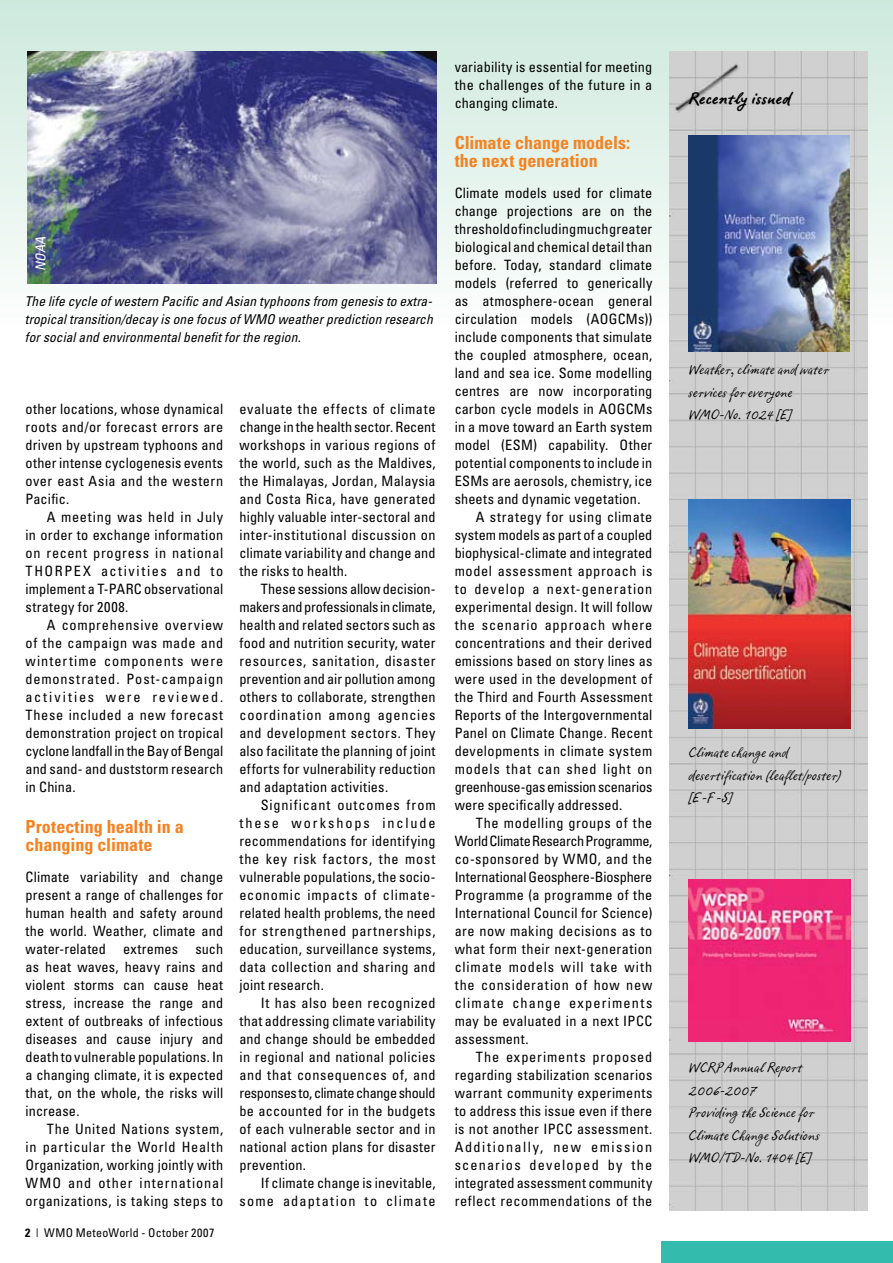
<style>
.page{position:relative;width:893px;height:1263px;background:#fff}
.page>*{position:absolute;margin:0;border:0;box-sizing:border-box;transform-origin:0 0}
.t1{font:700 condensed 18px/18px "Univers";color:#f5821f}
.t2{font:700 18px "Ropsen Script";letter-spacing:.01em;color:#000}
.t3{font:15px/22.5px "Ropsen Script";letter-spacing:.01em;color:#000}
.t4{font:condensed 14.25px/18px "Univers";letter-spacing:.015em;color:#000;text-align:justify}
.t5{font:condensed 14.25px/18px "Univers";letter-spacing:.055em;color:#000;text-align:right}
.t6{font:condensed 14.25px "Univers";letter-spacing:.035em;color:#000}
.t7{font:condensed 14.25px "Univers";letter-spacing:.06em;color:#000}
.t8{font:condensed 14.25px "Univers";letter-spacing:-.01em;color:#000}
.t9{font:condensed 14.25px "Univers";letter-spacing:-.015em;color:#000}
.t10{font:condensed 14.25px "Univers";letter-spacing:-.025em;color:#000}
.t11{font:condensed 14.25px "Univers";letter-spacing:.045em;color:#000}
.t12{font:condensed 14.25px "Univers";letter-spacing:.065em;color:#000}
.t13{font:condensed 14.25px "Univers";letter-spacing:.04em;color:#000}
.t14{font:condensed 14.25px "Univers";letter-spacing:.08em;color:#000}
.t15{font:condensed 14.25px "Univers";letter-spacing:.105em;color:#000}
.t16{font:condensed 14.25px "Univers";letter-spacing:.085em;color:#000}
.t17{font:italic condensed 13.5px/18px "Univers";letter-spacing:.005em;color:#000;text-align:justify}
.t18{font:italic condensed 13.5px "Univers";color:#fff}
.t19{font:condensed 12px "Univers";letter-spacing:.02em;color:#000}
</style>
<div class="page">
<div style="left:661px;top:1242px;width:232px;height:21px;background:#33bcad"></div>
<div style="left:0;top:0;width:893px;height:324px;background:linear-gradient(to bottom,#cde9de,#fcfdfc)"></div>
<img style="left:670px;top:51px;width:197px;height:1160px">
<img style="left:688px;top:880px;width:162px;height:162px">
<img style="left:689px;top:500px;width:161px;height:228px">
<img style="left:27px;top:51px;width:410px;height:233px">
<img style="left:688px;top:135px;width:162px;height:216px">
<p class="t18" style="left:32px;top:271px;width:36px;rotate:-90deg">NOAA</p>
<p class="t17" style="left:25px;top:292px;width:409px">The life cycle of western Pacific and Asian typhoons from genesis to extra&shy;tropical transition/decay is one focus of WMO weather prediction research for social and environmental benefit for the region.</p>
<p class="t4" style="left:26px;top:400px;width:199px">other locations, whose dynamical roots and/or fore-cast errors are driven by up-stream typhoons and other intense cyclogenesis events over east Asia and the western Pacific.</p>
<p class="t4" style="left:26px;top:508px;width:199px;text-indent:21px">A meeting was held in July in order to exchange information on recent progress in national THORPE X activities and to implement a T-PARC observational strategy for 2008.</p>
<p class="t4" style="left:26px;top:616px;width:199px;text-indent:21px">A comprehensive overview of the campaign was made and wintertime components were demonstrated. Post-campaign activities were reviewed.<br>These included a new forecast demonstration project on tropical cyclone landfall in the Bay of Bengal and sand- and duststorm research in China.</p>
<p class="t1" style="left:26px;top:817px;width:160px">Protecting health in a changing climate</p>
<p class="t4" style="left:26px;top:868px;width:199px">Climate variability and change present a range of challenges for human health and safety around the world. Weather, climate and water-related extremes such as heat waves, heavy rains and violent storms can cause heat stress, increase the range and extent of outbreaks of infectious diseases and cause injury and death to vulnerable populations. In a changing climate, it is expected that, on the whole, the risks will increase.</p>
<p class="t4" style="left:26px;top:1120px;width:199px;text-indent:21px">The United Nations system, in particular the World Health Organization, working jointly with WMO and other international organizations, is taking steps to</p>
<p class="t19" style="left:36px;top:1225px;width:180px">| WMO MeteoWorld - October 2007</p>
<p class="t4" style="left:239px;top:400px;width:198px">evaluate the effects of climate change in the health sector. Recent workshops in various regions of the world, such as the Maldives, the Himalayas, Jordan, Malaysia and Costa Rica, have generated highly valuable inter-sectoral and inter-institutional discussion on climate variability and change and the risks to health.</p>
<p class="t4" style="left:239px;top:580px;width:198px;text-indent:21px">These sessions allow decision&shy;makers and professionals in climate, health and related sectors such as food and nutrition security, water resources, sanitation, disaster prevention and air pollution among others to collaborate, strengthen coordination among agencies and development sectors. They also facilitate the planning of joint efforts for vulnerability reduction and adaptation activities.</p>
<p class="t4" style="left:239px;top:796px;width:198px;text-indent:21px">Significant outcomes from these workshops include recommendations for identifying the key risk factors, the most vulnerable populations, the socio&shy;economic impacts of climate&shy;related health problems, the need for strengthened partnerships, education, surveillance systems, data collection and sharing and joint research.</p>
<p class="t4" style="left:239px;top:994px;width:198px;text-indent:21px">It has also been recognized that addressing climate variability and change should be embedded in regional and national policies and that consequences of, and responses to, climate change should be accounted for in the budgets of each vulnerable sector and in national action plans for disaster prevention.</p>
<p class="t5" style="left:239px;top:1174px;width:198px">If climate change is inevitable, some adaptation to climate</p>
<p class="t4" style="left:455px;top:58px;width:199px">variability is essential for meeting the challenges of the future in a changing climate.</p>
<p class="t1" style="left:455px;top:133px;width:177px">Climate change models: the next generation</p>
<p class="t4" style="left:455px;top:184px;width:199px">Climate models used for climate</p>
<p class="t4" style="left:455px;top:202px;width:199px">change projections are on the</p>
<p class="t4" style="left:455px;top:220px;width:199px">thresh--old of including much greater</p>
<p class="t4" style="left:455px;top:238px;width:199px">bio--logical and chemical detail than</p>
<p class="t4" style="left:455px;top:256px;width:199px">before. Today, standard climate</p>
<p class="t4" style="left:455px;top:274px;width:199px">models (referred to generically</p>
<p class="t4" style="left:455px;top:292px;width:199px">as atmosphere-ocean general</p>
<p class="t4" style="left:455px;top:310px;width:199px">circu-lation models (AOGCMs))</p>
<p class="t4" style="left:455px;top:328px;width:199px">include components that simulate</p>
<p class="t4" style="left:455px;top:346px;width:199px">the coupled atmosphere, ocean,</p>
<p class="t4" style="left:455px;top:364px;width:199px">land and sea ice. Some modelling</p>
<p class="t4" style="left:455px;top:382px;width:199px">centres are now incorporating</p>
<p class="t4" style="left:455px;top:400px;width:199px">carbon cycle models in AOGCMs</p>
<p class="t4" style="left:455px;top:418px;width:199px">in a move toward an Earth system</p>
<p class="t4" style="left:455px;top:436px;width:199px">model (ESM) capability. Other</p>
<p class="t4" style="left:455px;top:454px;width:199px">potential components to include in</p>
<p class="t4" style="left:455px;top:472px;width:199px">ESMs are aerosols, chemistry, ice</p>
<p class="t4" style="left:455px;top:490px;width:187px">sheets and dynamic vegetation.</p>
<p class="t13" style="left:476px;top:508px;width:178px">A strategy for using climate</p>
<p class="t4" style="left:455px;top:526px;width:199px">system models as part of a coupled</p>
<p class="t4" style="left:455px;top:544px;width:199px">biophysical-climate and integrated</p>
<p class="t11" style="left:455px;top:562px;width:199px">model assessment approach is</p>
<p class="t12" style="left:455px;top:580px;width:199px">to develop a next-generation</p>
<p class="t4" style="left:455px;top:598px;width:199px">experimental design. It will follow</p>
<p class="t7" style="left:455px;top:616px;width:199px">the scenario approach where</p>
<p class="t4" style="left:455px;top:634px;width:199px">concentrations and their derived</p>
<p class="t4" style="left:455px;top:652px;width:199px">emissions based on story lines as</p>
<p class="t4" style="left:455px;top:670px;width:199px">were used in the development of</p>
<p class="t4" style="left:455px;top:688px;width:199px">the Third and Fourth Assessment</p>
<p class="t4" style="left:455px;top:706px;width:199px">Reports of the I ntergovernmental</p>
<p class="t4" style="left:455px;top:724px;width:199px">Panel on Climate Change. Recent</p>
<p class="t4" style="left:455px;top:742px;width:199px">developments in climate system</p>
<p class="t5" style="left:455px;top:760px;width:199px">models that can shed light on</p>
<p class="t9" style="left:455px;top:778px;width:199px">greenhouse-gas emission scenarios</p>
<p class="t4" style="left:455px;top:796px;width:169px">were specifically addressed.</p>
<p class="t6" style="left:476px;top:814px;width:178px">The modelling groups of the</p>
<p class="t10" style="left:455px;top:832px;width:199px">World Climate Research Programme,</p>
<p class="t4" style="left:455px;top:850px;width:199px">co-sponsored by WMO, and the</p>
<p class="t8" style="left:455px;top:868px;width:199px">I nternational Geosphere-Biosphere</p>
<p class="t4" style="left:455px;top:886px;width:199px">Programme (a programme of the</p>
<p class="t4" style="left:455px;top:904px;width:199px">I nternational Council for Science)</p>
<p class="t4" style="left:455px;top:922px;width:199px">are now making decisions as to</p>
<p class="t4" style="left:455px;top:940px;width:199px">what form their next-generation</p>
<p class="t7" style="left:455px;top:958px;width:199px">climate models will take with</p>
<p class="t5" style="left:455px;top:976px;width:199px">the consideration of how new</p>
<p class="t14" style="left:455px;top:994px;width:199px">climate change experiments</p>
<p class="t4" style="left:455px;top:1012px;width:199px">may be evaluated in a next I PCC</p>
<p class="t4" style="left:455px;top:1030px;width:75px">assessment.</p>
<p class="t5" style="left:476px;top:1048px;width:178px">The experiments proposed</p>
<p class="t4" style="left:455px;top:1066px;width:199px">regarding stabilization scenarios</p>
<p class="t4" style="left:455px;top:1084px;width:199px">warrant community experiments</p>
<p class="t4" style="left:455px;top:1102px;width:199px">to address this issue even if there</p>
<p class="t4" style="left:455px;top:1120px;width:199px">is not another I PCC assessment.</p>
<p class="t15" style="left:455px;top:1138px;width:199px">Additionally, new emission</p>
<p class="t16" style="left:455px;top:1156px;width:199px">scenarios developed by the</p>
<p class="t4" style="left:455px;top:1174px;width:199px">integrated assessment community</p>
<p class="t6" style="left:455px;top:1192px;width:199px">reflect recommendations of the</p>
<p class="t2" style="left:688px;top:89px;width:104px">Recently issued</p>
<p class="t3" style="left:688px;top:360px;width:142px">Weather, climate and water services for everyone<br>WMO-No. 1024 [E]</p>
<p class="t3" style="left:688px;top:742px;width:154px">Climate change and desertification (leaflet/poster) [E -F -S]</p>
<p class="t3" style="left:688px;top:1057px;width:132px">WCRP Annual Report<br>2006-2007<br>Providing the Science for<br>Climate Change Solutions<br>WMO/TD-No. 1404 [E]</p>
</div>
